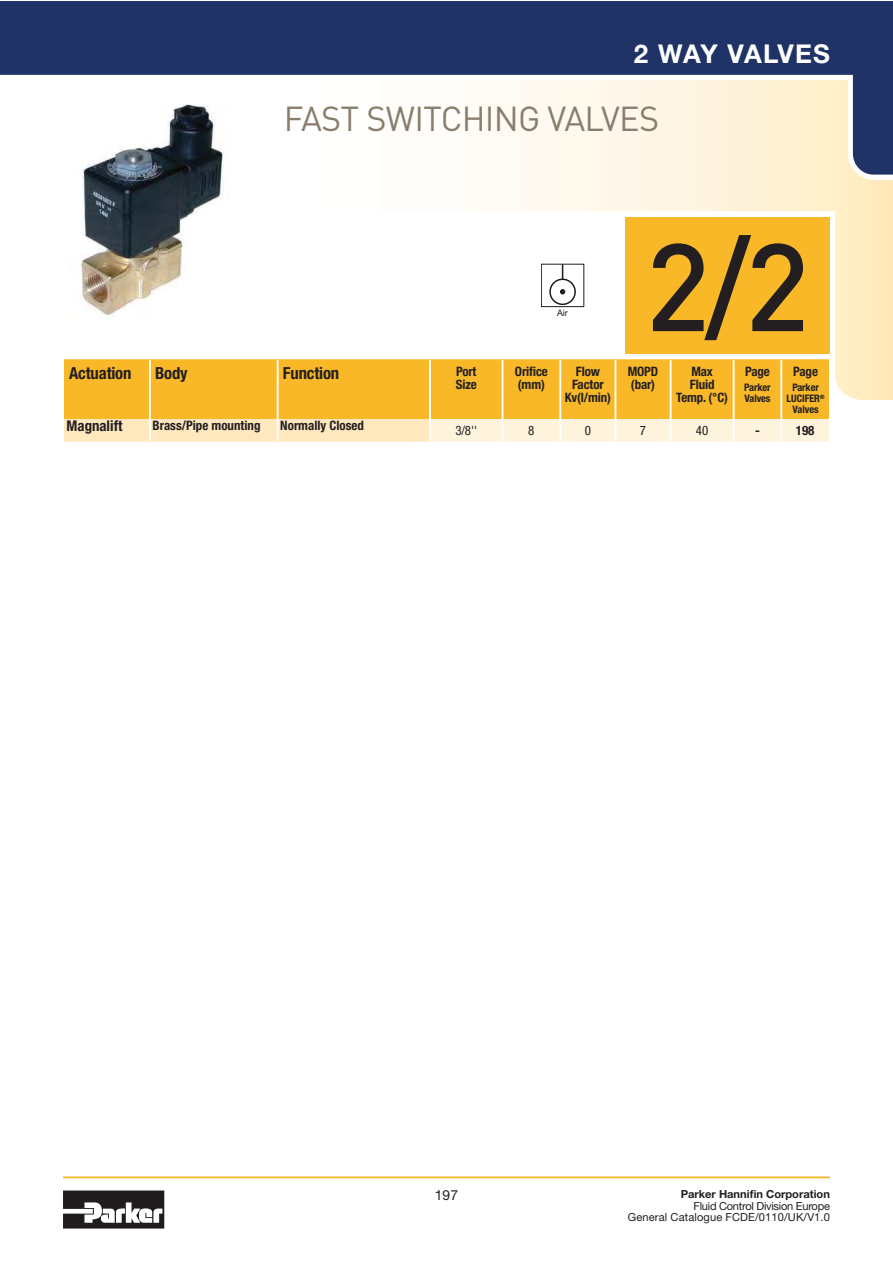
<style>
.page{position:relative;width:893px;height:1263px;background:#fff}
.page>*{position:absolute;margin:0;border:0;box-sizing:border-box;transform-origin:0 0}
.t1{font:500 122.25px "DINOT";color:#231f20}
.t2{font:34.2px "DINOT";letter-spacing:-.02em;color:#887e6e}
.t3{font:700 25.95px "Helvetica Neue LT Std";letter-spacing:.03em;color:#fff}
.t4{font:700 condensed 16.65px "Helvetica Neue LT Std";letter-spacing:-.01em;color:#231f20}
.t5{font:700 condensed 14.85px "Helvetica Neue LT Std";color:#231f20}
.t6{font:13.95px "Helvetica Neue LT Std";color:#231f20}
.t7{font:700 condensed 12.9px/12.9px "Helvetica Neue LT Std";letter-spacing:-.01em;color:#231f20}
.t8{font:condensed 12.9px "Helvetica Neue LT Std";color:#231f20}
.t9{font:11.1px/11.1px "Helvetica Neue LT Std";letter-spacing:-.005em;color:#231f20;text-align:right}
.t10{font:700 11.1px "Helvetica Neue LT Std";color:#231f20}
.t11{font:700 condensed 10.35px/11.1px "Helvetica Neue LT Std";letter-spacing:-.01em;color:#231f20}
.t12{font:9px "Helvetica Neue LT Std";color:#201c1d}
</style>
<div class="page">
<svg style="left:63px;top:1191px;width:101px;height:38px"></svg>
<hr style="left:63px;top:1177px;width:767px;height:1px;background:#f8b828">
<svg style="left:483px;top:182px;width:409px;height:218px"></svg>
<svg style="left:0;top:1px;width:892px;height:181px"></svg>
<div style="left:625px;top:217px;width:205px;height:137px;background:#f8b828"></div>
<div style="left:541px;top:264px;width:43px;height:43px;border:1px solid #201c1d"></div>
<svg style="left:560px;top:289px;width:5px;height:5px"></svg>
<div style="left:549px;top:279px;width:27px;height:26px;border:1px solid #201c1d;border-radius:50%"></div>
<svg style="left:562px;top:264px;width:1px;height:15px"></svg>
<img style="left:63px;top:102px;width:182px;height:214px">
<div style="left:64px;top:359px;width:765px;height:60px;background:#f8b828"></div>
<hr style="left:732px;top:360px;width:2px;height:59px;background:#fff">
<hr style="left:780px;top:360px;width:2px;height:59px;background:#fff">
<svg style="left:64px;top:419px;width:765px;height:23px;background:#feedcf"></svg>
<hr style="left:429px;top:419px;width:2px;height:22px;background:#fff">
<hr style="left:501px;top:419px;width:2px;height:22px;background:#fff">
<hr style="left:149px;top:360px;width:2px;height:81px;background:#fff">
<hr style="left:277px;top:360px;width:1px;height:59px;background:#fff">
<hr style="left:429px;top:360px;width:2px;height:59px;background:#fff">
<hr style="left:501px;top:360px;width:2px;height:59px;background:#fff">
<hr style="left:559px;top:360px;width:2px;height:59px;background:#fff">
<hr style="left:614px;top:360px;width:2px;height:59px;background:#fff">
<hr style="left:669px;top:360px;width:2px;height:59px;background:#fff">
<hr style="left:559px;top:419px;width:2px;height:22px;background:#fff">
<hr style="left:614px;top:419px;width:2px;height:22px;background:#fff">
<hr style="left:669px;top:419px;width:2px;height:22px;background:#fff">
<hr style="left:732px;top:419px;width:2px;height:22px;background:#fff">
<h3 class="t3" style="left:633px;top:39px;width:198px">2 WAY VALVES</h3>
<h2 class="t2" style="left:284px;top:99px;width:377px">FAST SWITCHING VALVES</h2>
<p class="t12" style="left:557px;top:309px;width:12px">Air</p>
<h1 class="t1" style="left:645px;top:217px;width:166px">2/2</h1>
<p class="t4" style="left:69px;top:367px;width:64px">Actuation</p>
<p class="t4" style="left:155px;top:367px;width:34px">Body</p>
<p class="t4" style="left:283px;top:367px;width:58px">Function</p>
<p class="t7" style="left:456px;top:366px;width:22px">Port<br>Size</p>
<p class="t7" style="left:515px;top:366px;width:34px">Orifice (mm)</p>
<p class="t7" style="left:564px;top:366px;width:48px;text-align:center">Flow<br>Factor<br>Kv(l/min)</p>
<p class="t7" style="left:627px;top:366px;width:32px">MOPD (bar)</p>
<p class="t7" style="left:676px;top:366px;width:53px;text-align:center">Max<br>Fluid<br>Temp. (°C)</p>
<p class="t7" style="left:745px;top:366px;width:26px">Page</p>
<p class="t11" style="left:744px;top:383px;width:28px">Parker<br>Valves</p>
<p class="t7" style="left:793px;top:366px;width:26px">Page</p>
<p class="t11" style="left:786px;top:383px;width:40px;text-align:center">Parker<br>LUCIFER<sup>®<br></sup>Valves</p>
<p class="t5" style="left:67px;top:421px;width:57px">Magnalift</p>
<p class="t7" style="left:152px;top:420px;width:109px">Brass/Pipe mounting</p>
<p class="t7" style="left:280px;top:420px;width:85px">Normally Closed</p>
<p class="t8" style="left:455px;top:425px;width:23px">3/8''</p>
<p class="t8" style="left:528px;top:425px;width:8px">8</p>
<p class="t8" style="left:584px;top:425px;width:8px">0</p>
<p class="t8" style="left:640px;top:425px;width:8px">7</p>
<p class="t8" style="left:696px;top:425px;width:14px">40</p>
<p class="t7" style="left:755px;top:425px;width:6px">-</p>
<p class="t7" style="left:795px;top:425px;width:20px">198</p>
<p class="t6" style="left:435px;top:1190px;width:25px">197</p>
<p class="t10" style="left:680px;top:1188px;width:151px">Parker Hannifin Corporation</p>
<p class="t9" style="left:628px;top:1201px;width:203px">Fluid Control Division Europe<br>General Catalogue FCDE/0110/UK/V1.0</p>
</div>
